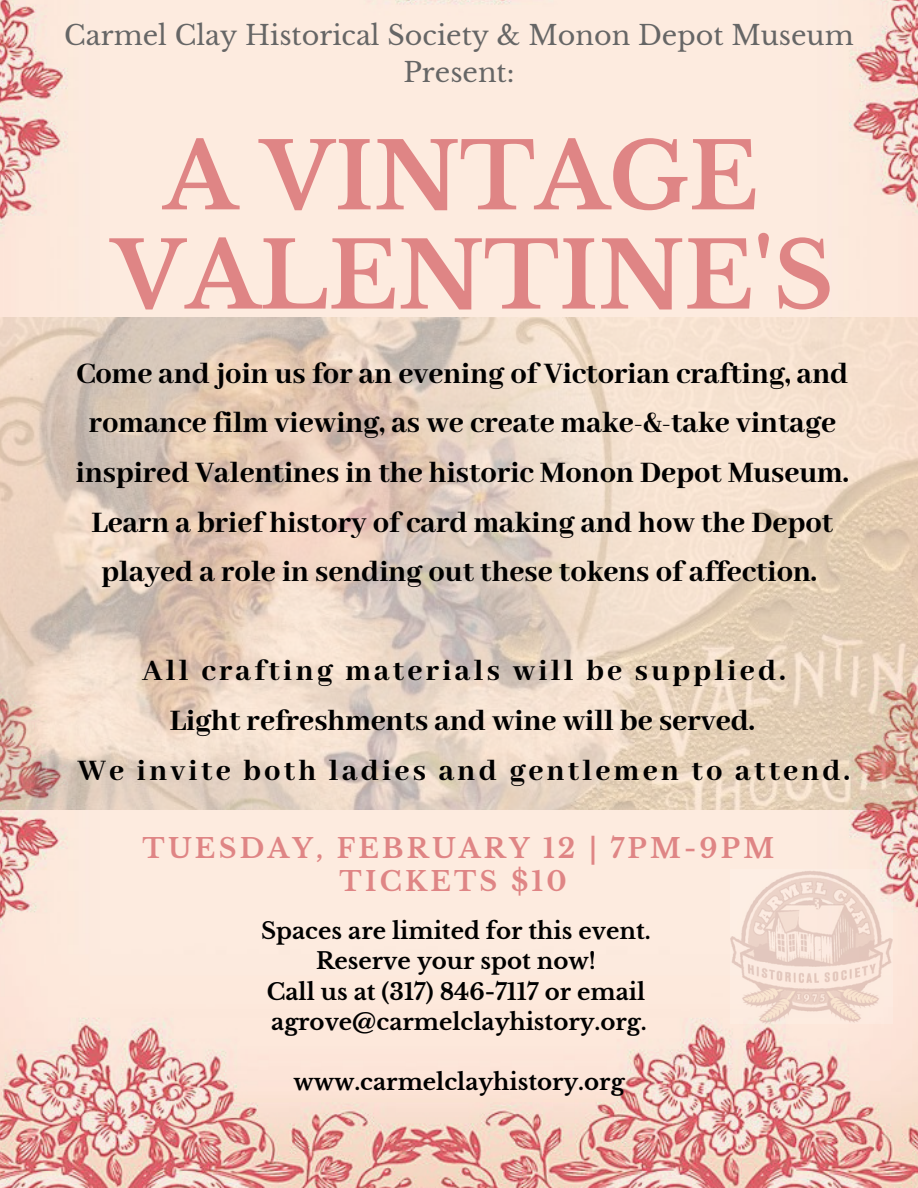
<style>
.page{position:relative;width:918px;height:1188px;background:#fff}
.page>*{position:absolute;margin:0;border:0;box-sizing:border-box;transform-origin:0 0}
.t1{font:700 91.2px/99.1px "Libre Baskerville";color:#df8585;text-align:center}
.t2{font:800 32.4px/49.7px "Abhaya Libre";color:#000;text-align:center}
.t3{font:800 32.4px/49.7px "Abhaya Libre";letter-spacing:.1em;color:#000;text-align:center}
.t4{font:27px/37.2px "Libre Baskerville";color:#666;text-align:center}
.t5{font:700 26.85px/32.2px "Libre Baskerville";letter-spacing:.12em;color:#df8585;text-align:center}
.t6{font:700 22.8px/30.3px "Libre Baskerville";color:#000;text-align:center}
</style>
<div class="page">
<img style="left:0;top:0;width:918px;height:1188px">
<img style="left:0;top:318px;width:918px;height:491px">
<img style="left:730px;top:870px;width:162px;height:154px">
<p class="t4" style="left:64px;top:17px;width:791px">Carmel Clay Historical Society &amp; Monon Depot Museum<br>Present:</p>
<h1 class="t1" style="left:112px;top:128px;width:723px">A VINTAGE<br>VALENTINE'S</h1>
<p class="t2" style="left:76px;top:350px;width:774px">Come and join us for an evening of Victorian crafting, and romance film viewing, as we create make-&amp;-take vintage inspired Valentines in the historic Monon Depot Museum.<br>Learn a brief history of card making and how the Depot played a role in sending out these tokens of affection.</p>
<p class="t3" style="left:78px;top:647px;width:774px">All crafting materials will be supplied.<br>Light refreshments and wine will be served.<br>We invite both ladies and gentlemen to attend.</p>
<p class="t5" style="left:143px;top:833px;width:633px">TUESDAY, FEBRUARY 12 | 7PM-9PM<br>TICKETS $10</p>
<p class="t6" style="left:261px;top:916px;width:391px">Spaces are limited for this event.<br>Reserve your spot now!<br>Call us at (317) 846-7117 or email agrove@carmelclayhistory.org.</p>
<p class="t6" style="left:293px;top:1067px;width:333px">www.carmelclayhistory.org</p>
</div>
